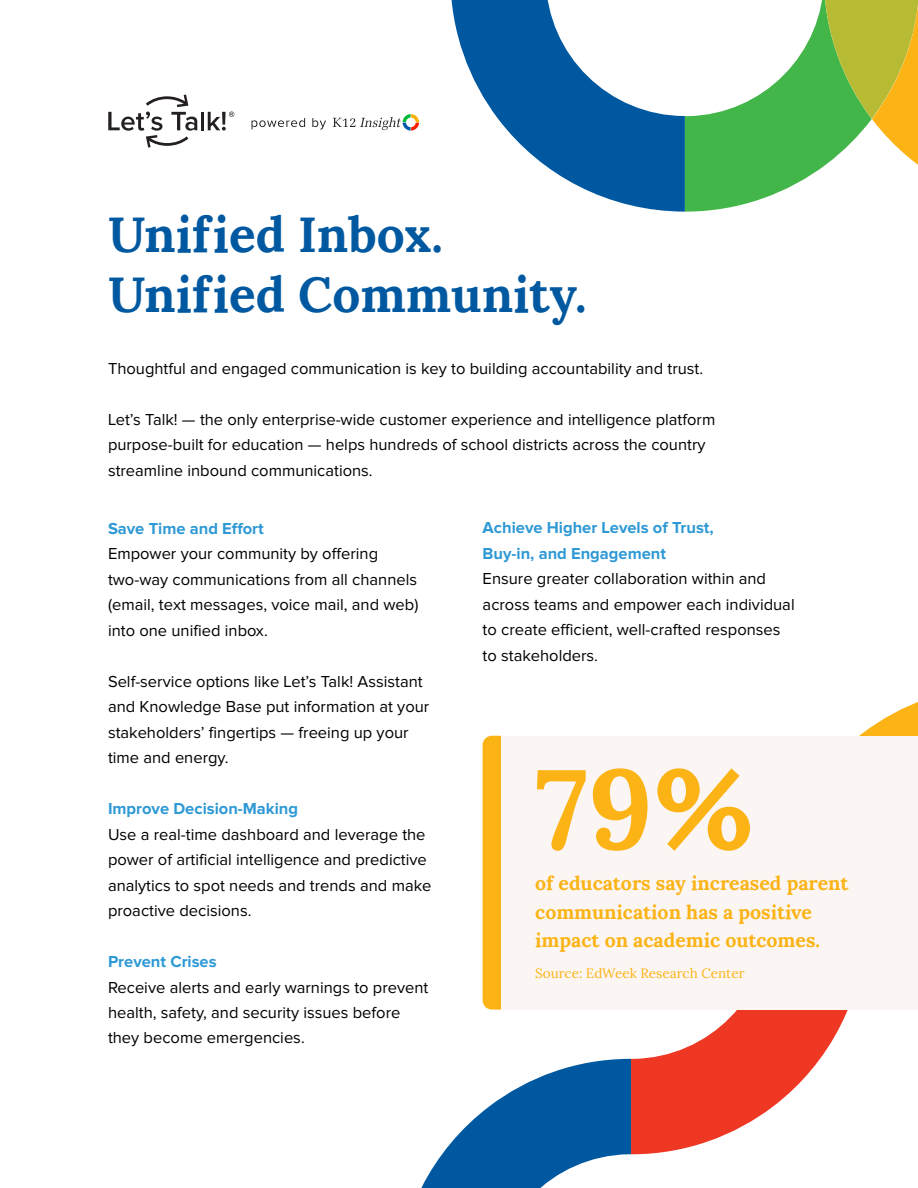
<style>
.page{position:relative;width:918px;height:1188px;background:#fff}
.page>*{position:absolute;margin:0;border:0;box-sizing:border-box;transform-origin:0 0}
.t1{font:700 112.5px "Lora";color:#fcb316}
.t2{font:700 49.5px/60px "Lora";color:#0059a0}
.t3{font:700 19.5px/28.5px "Lora";color:#fcb316}
.t4{font:16.5px/25.5px "Proxima Nova";color:#000}
.t5{font:700 16.5px/25.5px "Proxima Nova";color:#2e99d5}
.t6{font:13.5px "Lora";color:#fcb316}
</style>
<div class="page">
<svg style="left:631px;top:1010px;width:217px;height:144px;fill:#ee3824"></svg>
<svg style="left:421px;top:1059px;width:210px;height:129px"></svg>
<svg style="left:859px;top:702px;width:59px;height:34px"></svg>
<div style="left:501px;top:736px;width:417px;height:274px;background:#fbf6f3"></div>
<div style="left:483px;top:736px;width:18px;height:274px;background:#fcb316"></div>
<svg style="left:108px;top:95px;width:89px;height:53px"></svg>
<hr style="left:201px;top:112px;width:3px;height:18px;background:#241f20">
<svg style="left:208px;top:112px;width:26px;height:19px"></svg>
<svg style="left:252px;top:118px;width:53px;height:11px"></svg>
<svg style="left:312px;top:118px;width:14px;height:12px"></svg>
<svg style="left:333px;top:114px;width:86px;height:17px"></svg>
<svg style="left:451px;top:0;width:234px;height:212px;fill:#0059a0"></svg>
<svg style="left:685px;top:0;width:233px;height:212px"></svg>
<h2 class="t2" style="left:108px;top:199px;width:480px">Unified Inbox.<br>Unified Community.</h2>
<p class="t4" style="left:108px;top:356px;width:597px">Thoughtful and engaged communication is key to building accountability and trust.</p>
<p class="t4" style="left:108px;top:407px;width:609px">Let’s Talk! — the only enterprise-wide customer experience and intelligence platform purpose-built for education — helps hundreds of school districts across the country streamline inbound communications.</p>
<p class="t5" style="left:108px;top:516px;width:157px">Save Time and Effort</p>
<p class="t4" style="left:108px;top:542px;width:312px">Empower your community by offering two-way communications from all channels (email, text messages, voice mail, and web) into one unified inbox.</p>
<p class="t4" style="left:108px;top:669px;width:323px">Self-service options like Let’s Talk! Assistant and Knowledge Base put information at your stakeholders’ fingertips — freeing up your time and energy.</p>
<p class="t5" style="left:108px;top:797px;width:192px">Improve Decision-Making</p>
<p class="t4" style="left:108px;top:822px;width:325px">Use a real-time dashboard and leverage the power of artificial intelligence and predictive analytics to spot needs and trends and make proactive decisions.</p>
<p class="t5" style="left:108px;top:949px;width:110px">Prevent Crises</p>
<p class="t4" style="left:108px;top:975px;width:322px">Receive alerts and early warnings to prevent health, safety, and security issues before they become emergencies.</p>
<p class="t5" style="left:483px;top:516px;width:233px">Achieve Higher Levels of Trust,<br>Buy-in, and Engagement</p>
<p class="t4" style="left:483px;top:567px;width:314px">Ensure greater collaboration within and across teams and empower each individual to create efficient, well-crafted responses to stakeholders.</p>
<h1 class="t1" style="left:535px;top:713px;width:221px">79%</h1>
<p class="t3" style="left:535px;top:867px;width:315px">of educators say increased parent communication has a positive impact on academic outcomes.</p>
<p class="t6" style="left:535px;top:963px;width:211px">Source: EdWeek Research Center</p>
</div>
